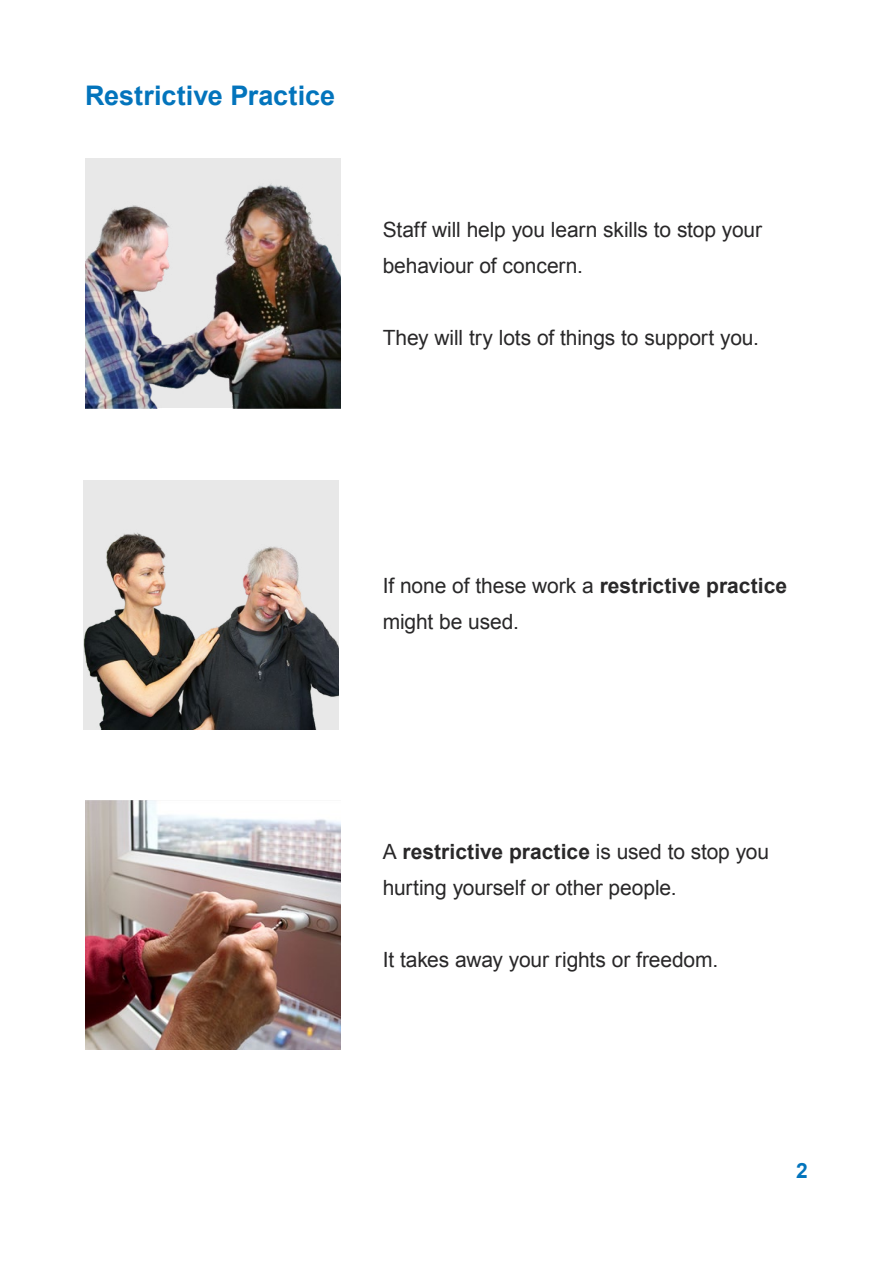
<style>
.page{position:relative;width:893px;height:1263px;background:#fff}
.page>*{position:absolute;margin:0;border:0;box-sizing:border-box;transform-origin:0 0}
.t1{font:700 27px "Arial";color:#0374bc}
.t2{font:21px/36px "Arial";letter-spacing:-.005em;color:#292829}
.t3{font:700 21px "Arial";color:#0374bc}
.s1{font-weight:700}
</style>
<div class="page">
<img style="left:85px;top:800px;width:255px;height:249px">
<div style="left:84px;top:480px;width:255px;height:250px;background:#e8e8e8"></div>
<img style="left:84px;top:532px;width:255px;height:198px">
<img style="left:85px;top:159px;width:255px;height:249px">
<p class="t1" style="left:85px;top:77px;width:252px">Restrictive Practice</p>
<p class="t2" style="left:383px;top:212px;width:381px">Staff will help you learn skills to stop your behaviour of concern.</p>
<p class="t2" style="left:383px;top:320px;width:378px">They will try lots of things to support you.</p>
<p class="t2" style="left:383px;top:568px;width:406px">If none of these work a <span class="s1">restrictive practice </span>might be used.</p>
<p class="t2" style="left:383px;top:834px;width:388px">A <span class="s1">restrictive practice</span> is used to stop you hurting yourself or other people.</p>
<p class="t2" style="left:383px;top:942px;width:337px">It takes away your rights or freedom.</p>
<p class="t3" style="left:796px;top:1157px;width:13px">2</p>
</div>
